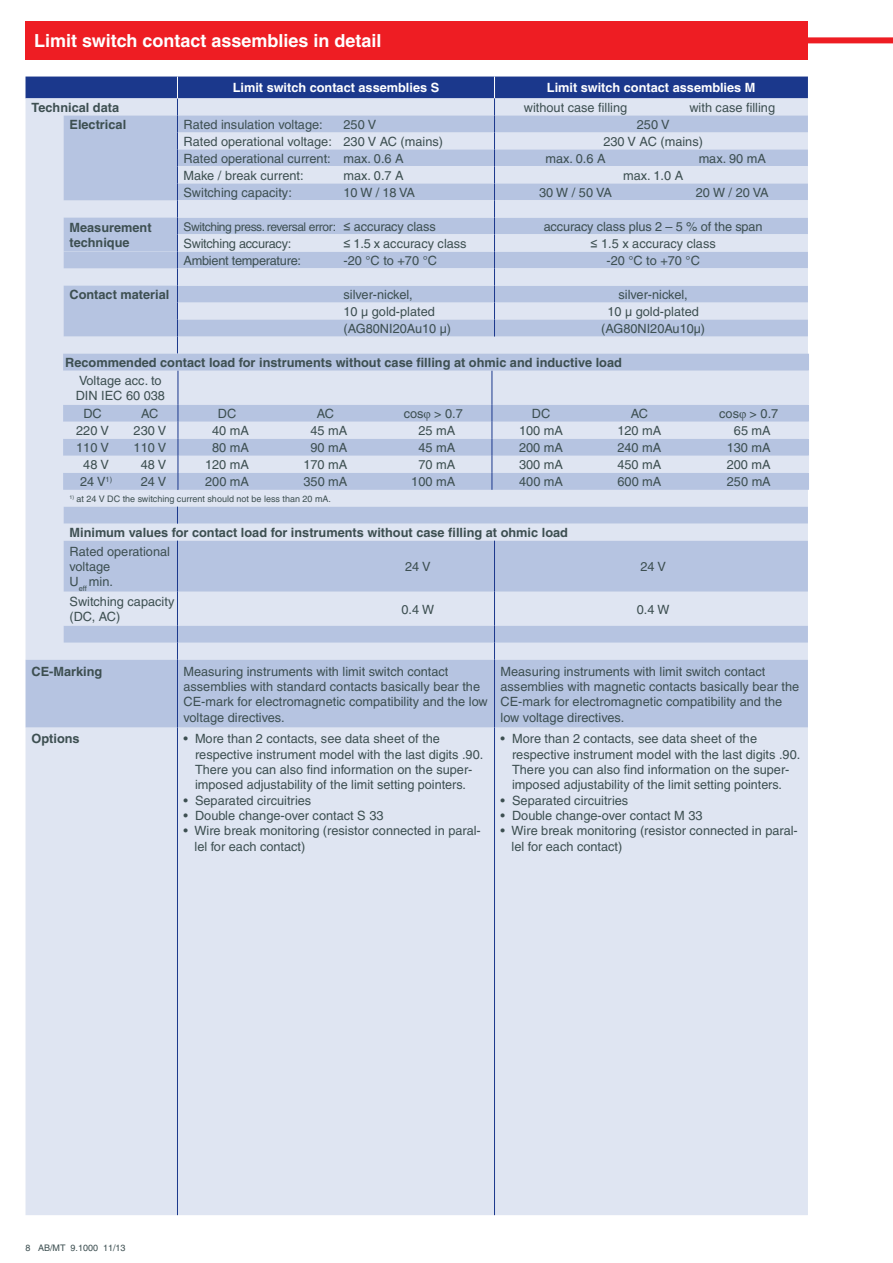
<style>
.page{position:relative;width:893px;height:1263px;background:#fff}
.page>*{position:absolute;margin:0;border:0;box-sizing:border-box;transform-origin:0 0}
.t1{font:700 18px "Helvetica";color:#fff}
.t2{font:12.75px/15.3px "Helvetica";color:#3d4f51}
.t3{font:700 12.75px/15.3px "Helvetica";color:#3d4f51}
.t4{font:700 12.75px "Helvetica";color:#fff}
.t5{font:12.75px "Helvetica";letter-spacing:-.02em;color:#3d4f51}
.t6{font:12px "Helvetica";letter-spacing:-.03em;color:#3d4f51}
.t7{font:9px "Helvetica";color:#3d4f51}
.s1{font-family:"Arial";font-size:12.75px}
.s2{font-size:12.75px}
.s3{font-family:"Arial"}
.s4{font-family:"Times New Roman"}
</style>
<div class="page">
<div style="left:26px;top:21px;width:782px;height:39px;background:#ee1d23"></div>
<div style="left:808px;top:37px;width:85px;height:6px;background:#ee1d23"></div>
<div style="left:26px;top:727px;width:782px;height:488px;background:#dfe5f2"></div>
<svg style="left:26px;top:353px;width:782px;height:374px;background:#c6d1e7"></svg>
<hr style="left:177px;top:660px;width:1px;height:67px;background:#1b388c">
<hr style="left:494px;top:660px;width:1px;height:67px;background:#1b388c">
<hr style="left:177px;top:727px;width:1px;height:488px;background:#1b388c">
<hr style="left:494px;top:727px;width:1px;height:488px;background:#1b388c">
<svg style="left:177px;top:507px;width:1px;height:17px"></svg>
<hr style="left:177px;top:541px;width:1px;height:51px;background:#1b388c">
<hr style="left:177px;top:592px;width:1px;height:34px;background:#1b388c">
<svg style="left:177px;top:626px;width:1px;height:34px"></svg>
<hr style="left:494px;top:541px;width:1px;height:51px;background:#1b388c">
<hr style="left:494px;top:592px;width:1px;height:34px;background:#1b388c">
<svg style="left:494px;top:626px;width:1px;height:34px"></svg>
<svg style="left:26px;top:77px;width:782px;height:276px;background:#bdc9e2"></svg>
<div style="left:63px;top:354px;width:746px;height:136px;background:#b6c4e1"></div>
<svg style="left:63px;top:371px;width:746px;height:102px;background:#d1d9ec"></svg>
<hr style="left:178px;top:371px;width:1px;height:34px;background:#1b388c">
<hr style="left:492px;top:371px;width:1px;height:34px;background:#1b388c">
<svg style="left:177px;top:405px;width:2px;height:85px"></svg>
<svg style="left:492px;top:405px;width:1px;height:85px"></svg>
<h1 class="t1" style="left:34px;top:30px;width:349px">Limit switch contact assemblies in detail</h1>
<p class="t4" style="left:233px;top:80px;width:208px">Limit switch contact assemblies S</p>
<p class="t4" style="left:547px;top:80px;width:210px">Limit switch contact assemblies M</p>
<p class="t3" style="left:32px;top:99px;width:89px">Technical data</p>
<p class="t2" style="left:524px;top:100px;width:105px">without case filling</p>
<p class="t2" style="left:689px;top:100px;width:87px">with case filling</p>
<p class="t3" style="left:70px;top:116px;width:58px">Electrical</p>
<p class="t2" style="left:183px;top:117px;width:141px">Rated insulation voltage:</p>
<p class="t2" style="left:344px;top:117px;width:34px">250 V</p>
<p class="t2" style="left:637px;top:117px;width:34px">250 V</p>
<p class="t2" style="left:183px;top:134px;width:261px">Rated operational voltage: 230 V AC (mains)</p>
<p class="t2" style="left:603px;top:134px;width:101px">230 V AC (mains)</p>
<p class="t2" style="left:183px;top:151px;width:222px">Rated operational current: max. 0.6 A</p>
<p class="t2" style="left:545px;top:151px;width:62px">max. 0.6 A</p>
<p class="t2" style="left:699px;top:151px;width:69px">max. 90 mA</p>
<p class="t2" style="left:183px;top:168px;width:122px">Make / break current:</p>
<p class="t2" style="left:344px;top:168px;width:62px">max. 0.7 A</p>
<p class="t2" style="left:623px;top:168px;width:62px">max. 1.0 A</p>
<p class="t2" style="left:183px;top:185px;width:110px">Switching capacity:</p>
<p class="t2" style="left:343px;top:185px;width:73px">10 W / 18 VA</p>
<p class="t2" style="left:539px;top:185px;width:74px">30 W / 50 VA</p>
<p class="t2" style="left:696px;top:185px;width:74px">20 W / 20 VA</p>
<p class="t3" style="left:69px;top:219px;width:84px">Measurement technique</p>
<p class="t6" style="left:183px;top:219px;width:254px">Switching press. reversal error: <span class="s1">≤</span> <span class="s2">accuracy class</span></p>
<p class="t2" style="left:544px;top:219px;width:220px">accuracy class plus 2 – 5 % of the span</p>
<p class="t5" style="left:183px;top:236px;width:109px">Switching accuracy:</p>
<p class="t2" style="left:343px;top:236px;width:125px"><span class="s3">≤</span> 1.5 x accuracy class</p>
<p class="t2" style="left:591px;top:236px;width:127px"><span class="s3">≤</span> 1.5 x accuracy class</p>
<p class="t5" style="left:183px;top:253px;width:119px">Ambient temperature:</p>
<p class="t2" style="left:343px;top:253px;width:95px">-20 °C to +70 °C</p>
<p class="t2" style="left:606px;top:253px;width:95px">-20 °C to +70 °C</p>
<p class="t3" style="left:69px;top:287px;width:101px">Contact material</p>
<p class="t2" style="left:343px;top:287px;width:71px">silver-nickel,</p>
<p class="t2" style="left:618px;top:287px;width:71px">silver-nickel,</p>
<p class="t2" style="left:343px;top:304px;width:93px">10 µ gold-plated</p>
<p class="t2" style="left:607px;top:304px;width:93px">10 µ gold-plated</p>
<p class="t2" style="left:343px;top:321px;width:109px">(AG80NI20Au10 µ)</p>
<p class="t2" style="left:601px;top:321px;width:106px">(AG80NI20Au10µ)</p>
<p class="t3" style="left:65px;top:355px;width:558px">Recommended contact load for instruments without case filling at ohmic and inductive load</p>
<p class="t2" style="left:76px;top:373px;width:91px">Voltage acc. to<br>DIN IEC 60 038</p>
<p class="t2" style="left:83px;top:406px;width:20px">DC</p>
<p class="t2" style="left:141px;top:406px;width:19px">AC</p>
<p class="t2" style="left:218px;top:406px;width:20px">DC</p>
<p class="t2" style="left:317px;top:406px;width:19px">AC</p>
<p class="t2" style="left:404px;top:406px;width:61px">cos<span class="s4">φ</span> &gt; 0.7</p>
<p class="t2" style="left:532px;top:406px;width:20px">DC</p>
<p class="t2" style="left:631px;top:406px;width:19px">AC</p>
<p class="t2" style="left:719px;top:406px;width:61px">cos<span class="s4">φ</span> &gt; 0.7</p>
<p class="t2" style="left:76px;top:423px;width:34px">220 V</p>
<p class="t2" style="left:134px;top:423px;width:34px">230 V</p>
<p class="t2" style="left:212px;top:423px;width:38px">40 mA</p>
<p class="t2" style="left:311px;top:423px;width:38px">45 mA</p>
<p class="t2" style="left:418px;top:423px;width:38px">25 mA</p>
<p class="t2" style="left:519px;top:423px;width:45px">100 mA</p>
<p class="t2" style="left:617px;top:423px;width:45px">120 mA</p>
<p class="t2" style="left:734px;top:423px;width:38px">65 mA</p>
<p class="t2" style="left:76px;top:440px;width:34px">110 V</p>
<p class="t2" style="left:134px;top:440px;width:34px">110 V</p>
<p class="t2" style="left:212px;top:440px;width:38px">80 mA</p>
<p class="t2" style="left:311px;top:440px;width:38px">90 mA</p>
<p class="t2" style="left:418px;top:440px;width:38px">45 mA</p>
<p class="t2" style="left:519px;top:440px;width:45px">200 mA</p>
<p class="t2" style="left:617px;top:440px;width:45px">240 mA</p>
<p class="t2" style="left:727px;top:440px;width:45px">130 mA</p>
<p class="t2" style="left:83px;top:457px;width:27px">48 V</p>
<p class="t2" style="left:141px;top:457px;width:27px">48 V</p>
<p class="t2" style="left:205px;top:457px;width:45px">120 mA</p>
<p class="t2" style="left:303px;top:457px;width:45px">170 mA</p>
<p class="t2" style="left:418px;top:457px;width:38px">70 mA</p>
<p class="t2" style="left:519px;top:457px;width:45px">300 mA</p>
<p class="t2" style="left:617px;top:457px;width:45px">450 mA</p>
<p class="t2" style="left:727px;top:457px;width:45px">200 mA</p>
<p class="t2" style="left:80px;top:474px;width:34px">24 V<sup>1)</sup></p>
<p class="t2" style="left:141px;top:474px;width:27px">24 V</p>
<p class="t2" style="left:205px;top:474px;width:45px">200 mA</p>
<p class="t2" style="left:303px;top:474px;width:45px">350 mA</p>
<p class="t2" style="left:411px;top:474px;width:45px">100 mA</p>
<p class="t2" style="left:519px;top:474px;width:45px">400 mA</p>
<p class="t2" style="left:617px;top:474px;width:45px">600 mA</p>
<p class="t2" style="left:727px;top:474px;width:45px">250 mA</p>
<p class="t7" style="left:70px;top:493px;width:263px"><sup>1)</sup> at 24 V DC the switching current should not be less than 20 mA.</p>
<p class="t3" style="left:70px;top:525px;width:500px">Minimum values for contact load for instruments without case filling at ohmic load</p>
<p class="t2" style="left:70px;top:544px;width:102px">Rated operational voltage<br>U<sub>eff</sub> min.</p>
<p class="t2" style="left:405px;top:559px;width:27px">24 V</p>
<p class="t2" style="left:640px;top:559px;width:27px">24 V</p>
<p class="t2" style="left:70px;top:594px;width:106px">Switching capacity (DC, AC)</p>
<p class="t2" style="left:402px;top:601px;width:34px">0.4 W</p>
<p class="t2" style="left:637px;top:601px;width:34px">0.4 W</p>
<p class="t3" style="left:32px;top:663px;width:72px">CE-Marking</p>
<p class="t2" style="left:183px;top:663px;width:306px">Measuring instruments with limit switch contact assemblies with standard contacts basically bear the CE-mark for electromagnetic compatibility and the low voltage directives.</p>
<p class="t2" style="left:500px;top:663px;width:300px">Measuring instruments with limit switch contact assemblies with magnetic contacts basically bear the CE-mark for electromagnetic compatibility and the low voltage directives.</p>
<p class="t3" style="left:31px;top:731px;width:50px">Options</p>
<p class="t2" style="left:195px;top:731px;width:290px;text-indent:-12px">• More than 2 contacts, see data sheet of the respective instrument model with the last digits .90.<br>There you can also find information on the super&shy;imposed adjustability of the limit setting pointers.</p>
<p class="t2" style="left:183px;top:792px;width:129px">• Separated circuitries</p>
<p class="t2" style="left:183px;top:808px;width:202px">• Double change-over contact S 33</p>
<p class="t2" style="left:195px;top:823px;width:288px;text-indent:-11px">• Wire break monitoring (resistor connected in paral&shy;lel for each contact)</p>
<p class="t2" style="left:512px;top:731px;width:290px;text-indent:-12px">• More than 2 contacts, see data sheet of the respective instrument model with the last digits .90.<br>There you can also find information on the super&shy;imposed adjustability of the limit setting pointers.</p>
<p class="t2" style="left:500px;top:792px;width:129px">• Separated circuitries</p>
<p class="t2" style="left:500px;top:808px;width:204px">• Double change-over contact M 33</p>
<p class="t2" style="left:512px;top:823px;width:288px;text-indent:-11px">• Wire break monitoring (resistor connected in paral&shy;lel for each contact)</p>
<p class="t7" style="left:26px;top:1242px;width:102px">8 AB/MT 9.1000 11/13</p>
</div>
